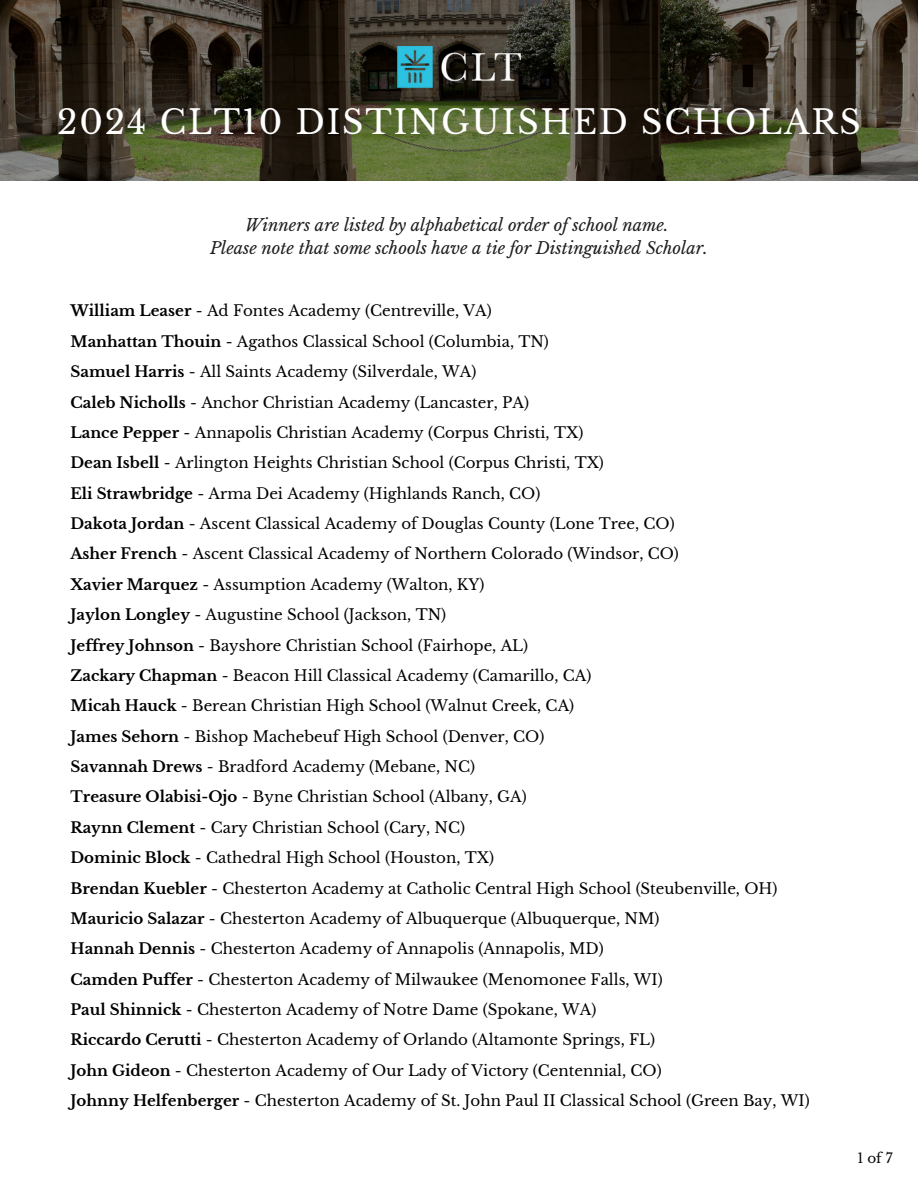
<style>
.page{position:relative;width:918px;height:1188px;background:#fff}
.page>*{position:absolute;margin:0;border:0;box-sizing:border-box;transform-origin:0 0}
.t1{font:33px "Libre Baskerville";letter-spacing:.055em;color:#fff}
.t2{font:italic 16.5px/22.5px "Libre Baskerville";color:#201e1e;text-align:center}
.t3{font:15px/30.3px "Libre Baskerville";color:#000}
.t4{font:13.5px "Libre Baskerville";color:#000}
.s1{font-weight:700}
</style>
<div class="page">
<img style="left:0;top:0;width:918px;height:181px">
<img style="left:398px;top:47px;width:122px;height:40px">
<p class="t1" style="left:57px;top:102px;width:805px">2024 CLT10 DISTINGUISHED SCHOLARS</p>
<h2 class="t2" style="left:210px;top:214px;width:499px">Winners are listed by alphabetical order of school name.<br>Please note that some schools have a tie for Distinguished Scholar.</h2>
<p class="t3" style="left:71px;top:296px;width:741px"><span class="s1">William Leaser</span> - Ad Fontes Academy (Centreville, VA)<br><span class="s1">Manhattan Thouin</span> - Agathos Classical School (Columbia, TN)<br><span class="s1">Samuel Harris</span> - All Saints Academy (Silverdale, WA)<br><span class="s1">Caleb Nicholls</span> - Anchor Christian Academy (Lancaster, PA)<br><span class="s1">Lance Pepper</span> - Annapolis Christian Academy (Corpus Christi, TX)<br><span class="s1">Dean Isbell</span> - Arlington Heights Christian School (Corpus Christi, TX)<br><span class="s1">Eli Strawbridge</span> - Arma Dei Academy (Highlands Ranch, CO)<br><span class="s1">Dakota Jordan</span> - Ascent Classical Academy of Douglas County (Lone Tree, CO)<br><span class="s1">Asher French</span> - Ascent Classical Academy of Northern Colorado (Windsor, CO)<br><span class="s1">Xavier Marquez</span> - Assumption Academy (Walton, KY)<br><span class="s1">Jaylon Longley</span> - Augustine School (Jackson, TN)<br><span class="s1">Jeffrey Johnson</span> - Bayshore Christian School (Fairhope, AL)<br><span class="s1">Zackary Chapman</span> - Beacon Hill Classical Academy (Camarillo, CA)<br><span class="s1">Micah Hauck</span> - Berean Christian High School (Walnut Creek, CA)<br><span class="s1">James Sehorn</span> - Bishop Machebeuf High School (Denver, CO)<br><span class="s1">Savannah Drews</span> - Bradford Academy (Mebane, NC)<br><span class="s1">Treasure Olabisi-Ojo</span> - Byne Christian School (Albany, GA)<br><span class="s1">Raynn Clement</span> - Cary Christian School (Cary, NC)<br><span class="s1">Dominic Block</span> - Cathedral High School (Houston, TX)<br><span class="s1">Brendan Kuebler</span> - Chesterton Academy at Catholic Central High School (Steubenville, OH)<br><span class="s1">Mauricio Salazar</span> - Chesterton Academy of Albuquerque (Albuquerque, NM)<br><span class="s1">Hannah Dennis</span> - Chesterton Academy of Annapolis (Annapolis, MD)<br><span class="s1">Camden Puffer</span> - Chesterton Academy of Milwaukee (Menomonee Falls, WI)<br><span class="s1">Paul Shinnick</span> - Chesterton Academy of Notre Dame (Spokane, WA)<br><span class="s1">Riccardo Cerutti</span> - Chesterton Academy of Orlando (Altamonte Springs, FL)<br><span class="s1">John Gideon</span> - Chesterton Academy of Our Lady of Victory (Centennial, CO)<br><span class="s1">Johnny Helfenberger</span> - Chesterton Academy of St. John Paul II Classical School (Green Bay, WI)</p>
<h1 class="t4" style="left:858px;top:1149px;width:36px">1of7</h1>
</div>
